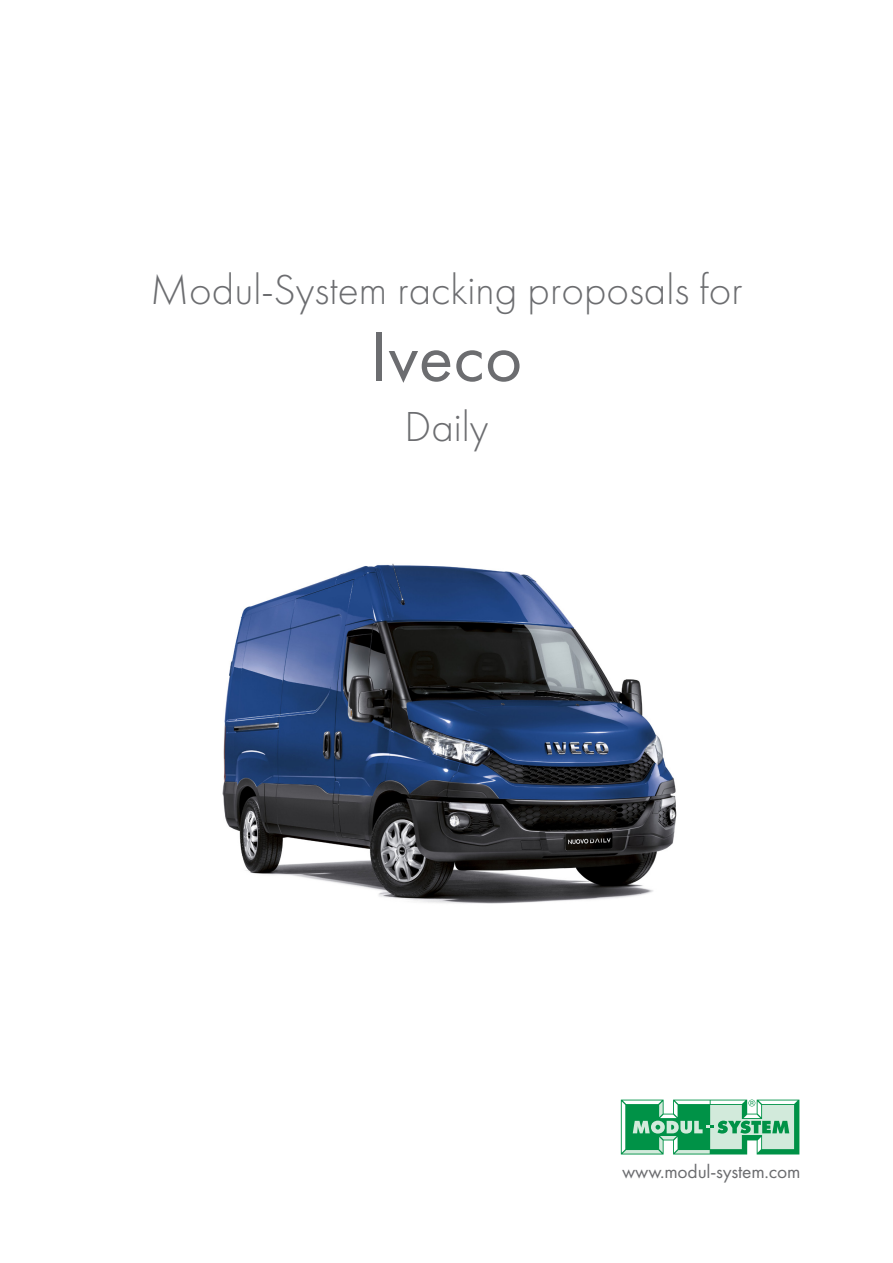
<style>
.page{position:relative;width:893px;height:1263px;background:#fff}
.page>*{position:absolute;margin:0;border:0;box-sizing:border-box;transform-origin:0 0}
.t1{font:72px "Futura";color:#6c6d70}
.t2{font:300 43.5px "Futura";color:#6c6d70}
.t3{font:19.5px "Futura";letter-spacing:-.01em;color:#6c6d70}
</style>
<div class="page">
<img style="left:222px;top:563px;width:455px;height:341px">
<svg style="left:621px;top:1099px;width:178px;height:55px;background:#72c298"></svg>
<p class="t2" style="left:150px;top:265px;width:594px">Modul-System racking proposals for</p>
<p class="t1" style="left:370px;top:314px;width:154px">Iveco</p>
<p class="t2" style="left:404px;top:402px;width:85px">Daily</p>
<p class="t3" style="left:622px;top:1159px;width:180px">www.modul-system.com</p>
</div>
